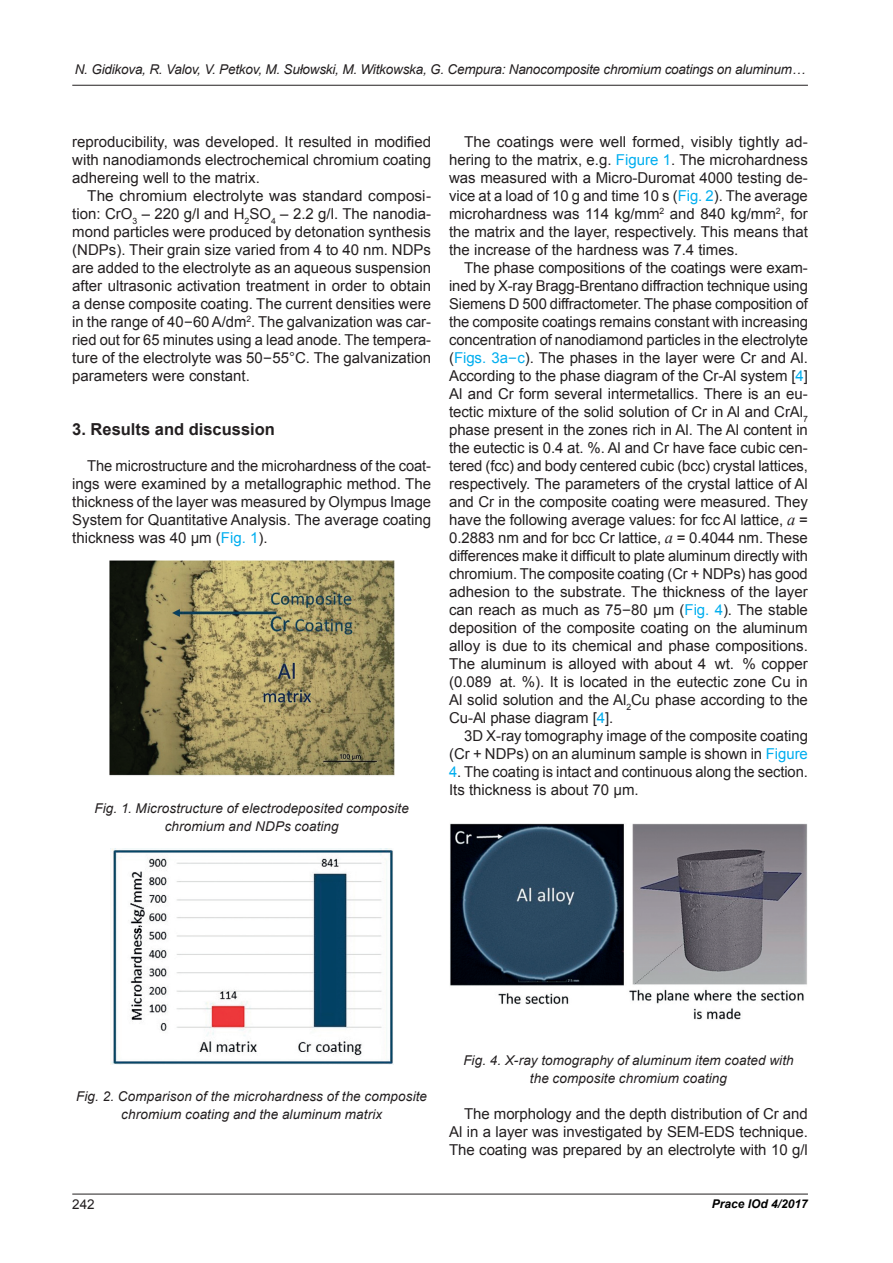
<style>
.page{position:relative;width:893px;height:1263px;background:#fff}
.page>*{position:absolute;margin:0;border:0;box-sizing:border-box;transform-origin:0 0}
.Nagłówek_1{font:700 16.5px "Arial";color:#231f20}
.t1{font:15px/18px "Arial";color:#231f20;text-align:justify}
.Rysunki__tablice__wz{font:italic 13.5px/18px "Arial";letter-spacing:.005em;color:#231f20;text-align:center}
.Rysunki__tablice__wz-2{font:italic 13.5px "Arial";letter-spacing:-.015em;color:#231f20}
.t2{font:13.5px "Arial";color:#231f20}
.t3{font:italic 700 12px "Arial";color:#000}
.s1{font-family:"Verdana"}
.s2{color:#00aeef}
.s3{font-family:"Verdana";color:#00aeef}
.s4{font-family:"Times New Roman";font-style:italic;font-size:16.5px}
</style>
<div class="page">
<hr style="left:72px;top:1194px;width:736px;height:1px;background:#231f20">
<hr style="left:72px;top:85px;width:736px;height:1px;background:#231f20">
<img style="left:109px;top:561px;width:285px;height:215px">
<img style="left:110px;top:849px;width:283px;height:216px">
<img style="left:450px;top:823px;width:358px;height:197px">
<p class="Rysunki__tablice__wz-2" style="left:75px;top:60px;width:732px">N. Gidikova, R. Valov, V. Petkov, M. Sułowski, M. Witkowska, G. Cempura: Nanocomposite chromium coatings on aluminum…</p>
<p class="t1" style="left:72px;top:133px;width:360px">reproducibility, was developed. It resulted in modified with nanodiamonds electrochemical chromium coating adhereing well to the matrix.</p>
<p class="t1" style="left:72px;top:187px;width:360px;text-indent:15px">The chromium electrolyte was standard composi&shy;tion: CrO<sub>3</sub> – 220 g/l and H<sub>2</sub>SO<sub>4</sub> – 2.2 g/l. The nanodia&shy;mond particles were produced by detonation synthesis (NDPs). Their grain size varied from 4 to 40 nm. NDPs are added to the electrolyte as an aqueous suspension after ultrasonic activation treatment in order to obtain a dense composite coating. The current densities were in the range of 40<span class="s1">‒</span>60 A/dm<sup>2</sup>. The galvanization was car&shy;ried out for 65 minutes using a lead anode. The tempera&shy;ture of the electrolyte was 50<span class="s1">‒</span>55°C. The galvanization parameters were constant.</p>
<p class="Nagłówek_1" style="left:72px;top:418px;width:204px">3. Results and discussion</p>
<p class="t1" style="left:72px;top:457px;width:360px;text-indent:15px">The microstructure and the microhardness of the coat&shy;ings were examined by a metallographic method. The thickness of the layer was measured by Olympus Image System for Quantitative Analysis. The average coating thickness was 40 µm (<span class="s2">Fig. 1</span>).</p>
<p class="Rysunki__tablice__wz" style="left:95px;top:799px;width:316px">Fig. 1. Microstructure of electrodeposited composite chromium and NDPs coating</p>
<p class="t1" style="left:449px;top:133px;width:360px;text-indent:15px">The coatings were well formed, visibly tightly ad&shy;hering to the matrix, e.g. <span class="s2">Figure 1</span>. The microhardness was measured with a Micro-Duromat 4000 testing de&shy;vice at a load of 10 g and time 10 s (<span class="s2">Fig. 2</span>). The average microhardness was 114 kg/mm<sup>2</sup> and 840 kg/mm<sup>2</sup>, for the matrix and the layer, respectively. This means that the increase of the hardness was 7.4 times.</p>
<p class="t1" style="left:449px;top:259px;width:360px;text-indent:15px">The phase compositions of the coatings were exam&shy;ined by X-ray Bragg-Brentano diffraction technique using Siemens D 500 diffractometer. The phase composition of the composite coatings remains constant with increasing concentration of nanodiamond particles in the electrolyte (<span class="s2">Figs. 3a</span><span class="s3">‒</span><span class="s2">c</span>). The phases in the layer were Cr and Al.<br>According to the phase diagram of the Cr-Al system [<span class="s2">4</span>] Al and Cr form several intermetallics. There is an eu&shy;tectic mixture of the solid solution of Cr in Al and CrAl<sub>7 </sub>phase present in the zones rich in Al. The Al content in the eutectic is 0.4 at. %. Al and Cr have face cubic cen&shy;tered (fcc) and body centered cubic (bcc) crystal lattices, respectively. The parameters of the crystal lattice of Al and Cr in the composite coating were measured. They have the following average values: for fcc Al lattice, <span class="s4">a</span> = 0.2883 nm and for bcc Cr lattice, <span class="s4">a</span> = 0.4044 nm. These differences make it difficult to plate aluminum directly with chromium. The composite coating (Cr + NDPs) has good adhesion to the substrate. The thickness of the layer can reach as much as 75<span class="s1">–</span>80 μm (<span class="s2">Fig. 4</span>). The stable deposition of the composite coating on the aluminum alloy is due to its chemical and phase compositions.<br>The aluminum is alloyed with about 4 wt. % copper (0.089 at. %). It is located in the eutectic zone Cu in Al solid solution and the Al<sub>2</sub>Cu phase according to the Cu-Al phase diagram [<span class="s2">4</span>].</p>
<p class="t1" style="left:449px;top:727px;width:360px;text-align:right">3D X-ray tomography image of the composite coating (Cr + NDPs) on an aluminum sample is shown in <span class="s2">Figure</span></p>
<p class="t1" style="left:449px;top:763px;width:360px"><span class="s2">4</span>. The coating is intact and continuous along the section.<br>Its thickness is about 70 µm.</p>
<p class="Rysunki__tablice__wz" style="left:76px;top:1087px;width:352px">Fig. 2. Comparison of the microhardness of the composite chromium coating and the aluminum matrix</p>
<p class="Rysunki__tablice__wz" style="left:463px;top:1051px;width:332px">Fig. 4. X-ray tomography of aluminum item coated with the composite chromium coating</p>
<p class="t1" style="left:449px;top:1105px;width:360px;text-indent:15px">The morphology and the depth distribution of Cr and Al in a layer was investigated by SEM-EDS technique.<br>The coating was prepared by an electrolyte with 10 g/l</p>
<p class="t2" style="left:72px;top:1195px;width:24px">242</p>
<p class="t3" style="left:712px;top:1196px;width:98px">Prace IOd 4/2017</p>
</div>
